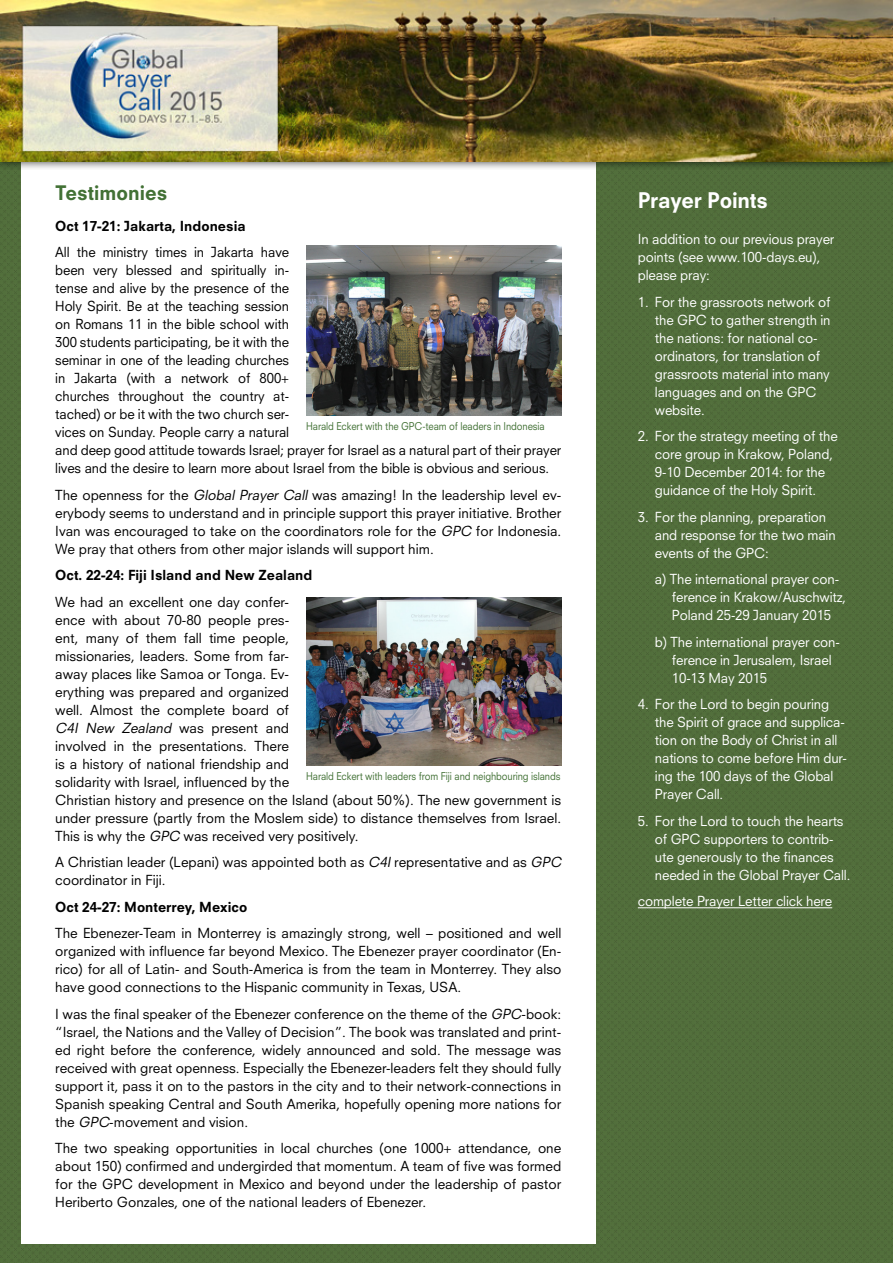
<style>
.page{position:relative;width:893px;height:1263px;background:#fff}
.page>*{position:absolute;margin:0;border:0;box-sizing:border-box;transform-origin:0 0}
.t1{font:800 21px "Neuzeit S";letter-spacing:-.01em;color:#fff}
.t2{font:800 19.5px "Neuzeit S";color:#427135}
.t3{font:13.5px/18px "Neuzeit S";color:#000;text-align:justify}
.t4{font:13.5px/18px "Neuzeit S";letter-spacing:-.01em;color:#fff}
.t5{font:800 13.5px "Neuzeit S";color:#000}
.t6{font:10.5px "Neuzeit S";letter-spacing:-.01em;color:#427135;scale:.9 1}
.s1{font-style:italic}
</style>
<div class="page">
<img style="left:0;top:170px;width:893px;height:1093px">
<div style="left:21px;top:150px;width:574px;height:1094px;background:#fff"></div>
<div style="left:0;top:0;width:893px;height:170px;background:#000;opacity:.75"></div>
<img style="left:0;top:0;width:893px;height:162px">
<hr style="left:638px;top:907px;width:194px;height:1px;background:#fff">
<img style="left:306px;top:246px;width:255px;height:170px">
<img style="left:306px;top:597px;width:255px;height:168px">
<h2 class="t2" style="left:55px;top:181px;width:114px">Testimonies</h2>
<p class="t5" style="left:55px;top:218px;width:192px">Oct 17-21: Jakarta, Indonesia</p>
<p class="t3" style="left:55px;top:243px;width:508px;text-align:left">All the ministry times in Jakarta have<br>been very blessed and spiritually in-<br>tense and alive by the presence of the<br>Holy Spirit. Be at the teaching session<br>on Romans 11 in the bible school with<br>300 students participating, be it with the<br>seminar in one of the leading churches<br>in Jakarta (with a network of 800+<br>churches throughout the country at-<br>tached) or be it with the two church ser-<br>vices on Sunday. People carry a natural<br>and deep good attitude towards Israel; prayer for Israel as a natural part of their prayer lives and the desire to learn more about Israel from the bible is obvious and serious.</p>
<p class="t3" style="left:55px;top:486px;width:507px">The openness for the <span class="s1">Global Prayer Call</span> was amazing! In the leadership level ev&shy;erybody seems to understand and in principle support this prayer initiative. Brother Ivan was encouraged to take on the coordinators role for the <span class="s1">GPC</span> for Indonesia.<br>We pray that others from other major islands will support him.</p>
<p class="t5" style="left:55px;top:567px;width:259px">Oct. 22-24: Fiji Island and New Zealand</p>
<p class="t3" style="left:55px;top:593px;width:507px;text-align:left">We had an excellent one day confer-<br>ence with about 70-80 people pres-<br>ent, many of them fall time people,<br>missionaries, leaders. Some from far-<br>away places like Samoa or Tonga. Ev-<br>erything was prepared and organized<br>well. Almost the complete board of<br><span class="s1">C4I New Zealand</span> was present and<br>involved in the presentations. There<br>is a history of national friendship and<br>solidarity with Israel, influenced by the<br>Christian history and presence on the Island (about 50%). The new government is under pressure (partly from the Moslem side) to distance themselves from Israel.<br>This is why the <span class="s1">GPC</span> was received very positively.</p>
<p class="t3" style="left:55px;top:853px;width:510px">A Christian leader (Lepani) was appointed both as <span class="s1">C4I</span>representative and as <span class="s1">GPC </span>coordinator in Fiji.</p>
<p class="t5" style="left:55px;top:899px;width:193px">Oct 24-27: Monterrey, Mexico</p>
<p class="t3" style="left:55px;top:924px;width:508px">The Ebenezer-Team in Monterrey is amazingly strong, well – positioned and well organized with influence far beyond Mexico. The Ebenezer prayer coordinator (En&shy;rico) for all of Latin- and South-America is from the team in Monterrey. They also have good connections to the Hispanic community in Texas, USA.</p>
<p class="t3" style="left:55px;top:1005px;width:508px">I was the final speaker of the Ebenezer conference on the theme of the <span class="s1">GPC</span>-book: “Israel, the Nations and the Valley of Decision”. The book was translated and print&shy;ed right before the conference, widely announced and sold. The message was received with great openness. Especially the Ebenezer-leaders felt they should fully support it, pass it on to the pastors in the city and to their network-connections in Spanish speaking Central and South Amerika, hopefully opening more nations for the <span class="s1">GPC</span>-movement and vision.</p>
<p class="t3" style="left:55px;top:1139px;width:508px">The two speaking opportunities in local churches (one 1000+ attendance, one about 150) confirmed and undergirded that momentum. A team of five was formed for the GPC development in Mexico and beyond under the leadership of pastor Heriberto Gonzales, one of the national leaders of Ebenezer.</p>
<p class="t6" style="left:306px;top:419px;width:267px">Harald Eckert with the GPC-team of leaders in Indonesia</p>
<p class="t6" style="left:306px;top:769px;width:284px">Harald Eckert with leaders from Fiji and neighbouring islands</p>
<h1 class="t1" style="left:638px;top:188px;width:132px">Prayer Points</h1>
<p class="t4" style="left:638px;top:230px;width:198px">In addition to our previous prayer points (see www.100-days.eu), please pray:</p>
<p class="t4" style="left:655px;top:293px;width:177px;text-indent:-17px">1. For the grassroots network of the GPC to gather strength in the nations: for national co&shy;ordinators, for translation of grassroots material into many languages and on the GPC website.</p>
<p class="t4" style="left:655px;top:427px;width:184px;text-indent:-17px">2. For the strategy meeting of the core group in Krakow, Poland,<br>9-10 December 2014: for the guidance of the Holy Spirit.</p>
<p class="t4" style="left:655px;top:508px;width:182px;text-indent:-17px">3. For the planning, preparation and response for the two main events of the GPC:</p>
<p class="t4" style="left:672px;top:570px;width:176px;text-indent:-17px">a) The international prayer con&shy;ference in Krakow/Auschwitz,<br>Poland 25-29 January 2015</p>
<p class="t4" style="left:672px;top:633px;width:169px;text-indent:-17px">b) The international prayer con&shy;ference in Jerusalem, Israel<br>10-13 May 2015</p>
<p class="t4" style="left:655px;top:695px;width:193px;text-indent:-17px">4. For the Lord to begin pouring the Spirit of grace and supplica&shy;tion on the Body of Christ in all nations to come before Him dur&shy;ing the 100 days of the Global<br>Prayer Call.</p>
<p class="t4" style="left:655px;top:812px;width:197px;text-indent:-17px">5. For the Lord to touch the hearts of GPC supporters to contrib&shy;ute generously to the finances needed in the Global Prayer Call.</p>
<p class="t4" style="left:638px;top:892px;width:196px">complete Prayer Letter click here</p>
</div>
